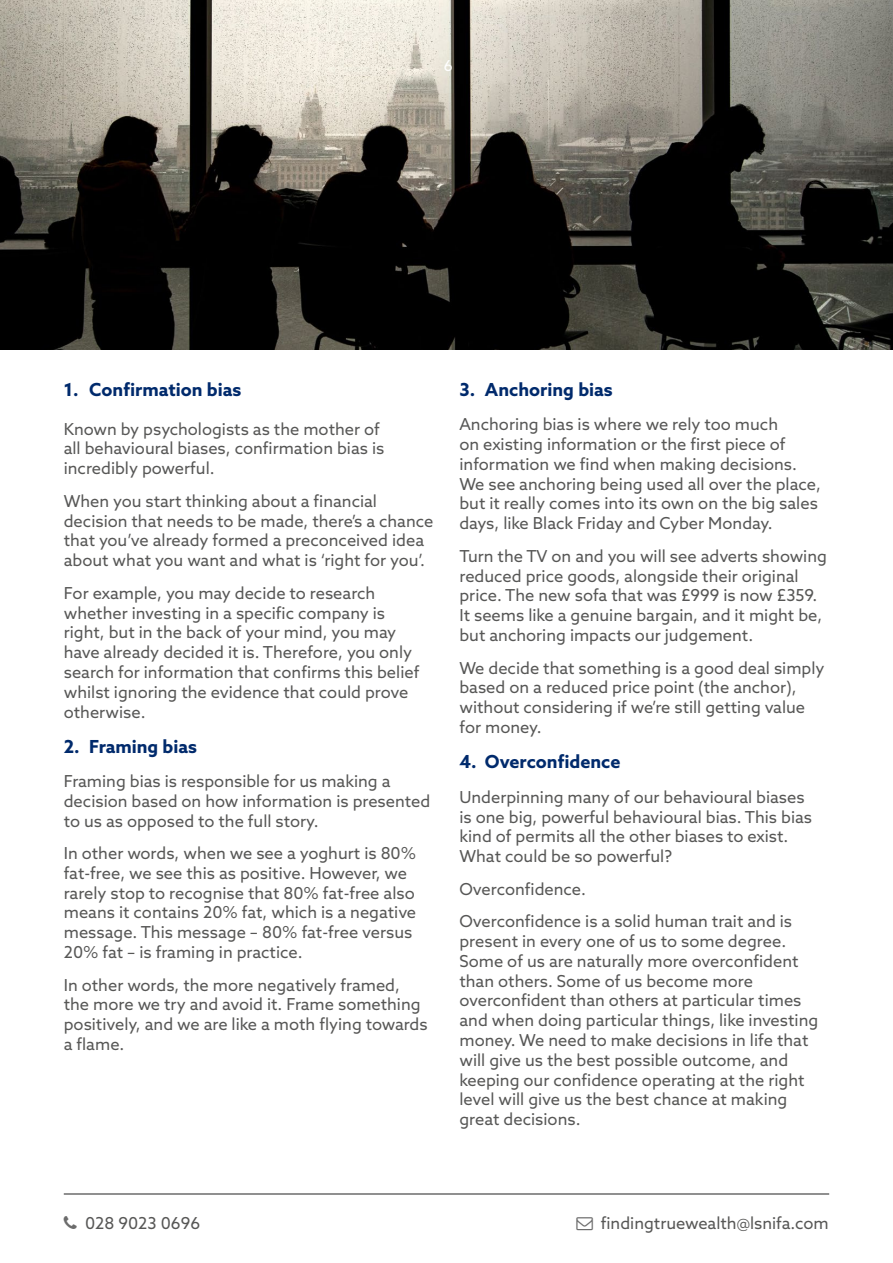
<style>
.page{position:relative;width:893px;height:1263px;background:#fff}
.page>*{position:absolute;margin:0;border:0;box-sizing:border-box;transform-origin:0 0}
.t1{font:700 18px "Azo Sans";color:#002a6c}
.t2{font:16.5px/19.8px "Azo Sans";color:#575756}
.t3{font:15px "Azo Sans";color:#fff}
</style>
<div class="page">
<img style="left:0;top:0;width:893px;height:350px">
<hr style="left:64px;top:1193px;width:765px;height:2px;background:#6c6c6c">
<p class="t3" style="left:444px;top:56px;width:10px">6</p>
<p class="t1" style="left:64px;top:377px;width:179px">1. Confirmation bias</p>
<p class="t2" style="left:64px;top:419px;width:322px">Known by psychologists as the mother of all behavioural biases, confirmation bias is incredibly powerful.</p>
<p class="t2" style="left:64px;top:491px;width:371px">When you start thinking about a financial decision that needs to be made, there’s a chance that you’ve already formed a preconceived idea about what you want and what is ‘right for you’.</p>
<p class="t2" style="left:64px;top:583px;width:357px">For example, you may decide to research whether investing in a specific company is right, but in the back of your mind, you may have already decided it is. Therefore, you only search for information that confirms this belief whilst ignoring the evidence that could prove otherwise.</p>
<p class="t1" style="left:64px;top:734px;width:135px">2. Framing bias</p>
<p class="t2" style="left:64px;top:771px;width:368px">Framing bias is responsible for us making a decision based on how information is presented to us as opposed to the full story.</p>
<p class="t2" style="left:64px;top:843px;width:354px">In other words, when we see a yoghurt is 80% fat-free, we see this as positive. However, we rarely stop to recognise that 80% fat-free also means it contains 20% fat, which is a negative message. This message – 80% fat-free versus 20% fat – is framing in practice.</p>
<p class="t2" style="left:64px;top:975px;width:365px">In other words, the more negatively framed, the more we try and avoid it. Frame something positively, and we are like a moth flying towards a flame.</p>
<p class="t1" style="left:459px;top:377px;width:155px">3. Anchoring bias</p>
<p class="t2" style="left:459px;top:414px;width:363px">Anchoring bias is where we rely too much<br>on existing information or the first piece of information we find when making decisions.<br>We see anchoring being used all over the place, but it really comes into its own on the big sales days, like Black Friday and Cyber Monday.</p>
<p class="t2" style="left:459px;top:546px;width:369px">Turn the TV on and you will see adverts showing reduced price goods, alongside their original price. The new sofa that was £999 is now £359.<br>It seems like a genuine bargain, and it might be, but anchoring impacts our judgement.</p>
<p class="t2" style="left:459px;top:657px;width:367px">We decide that something is a good deal simply based on a reduced price point (the anchor), without considering if we’re still getting value for money.</p>
<p class="t1" style="left:459px;top:750px;width:163px">4. Overconfidence</p>
<p class="t2" style="left:459px;top:787px;width:354px">Underpinning many of our behavioural biases is one big, powerful behavioural bias. This bias kind of permits all the other biases to exist.<br>What could be so powerful?</p>
<p class="t2" style="left:459px;top:872px;width:334px;line-height:32.5px">Overconfidence.<br>Overconfidence is a solid human trait and is</p>
<p class="t2" style="left:459px;top:931px;width:360px">present in every one of us to some degree.<br>Some of us are naturally more overconfident than others. Some of us become more overconfident than others at particular times and when doing particular things, like investing money. We need to make decisions in life that will give us the best possible outcome, and keeping our confidence operating at the right level will give us the best chance at making great decisions.</p>
<p class="t2" style="left:85px;top:1213px;width:117px">028 9023 0696</p>
<p class="t2" style="left:601px;top:1213px;width:229px">findingtruewealth@lsnifa.com</p>
</div>
